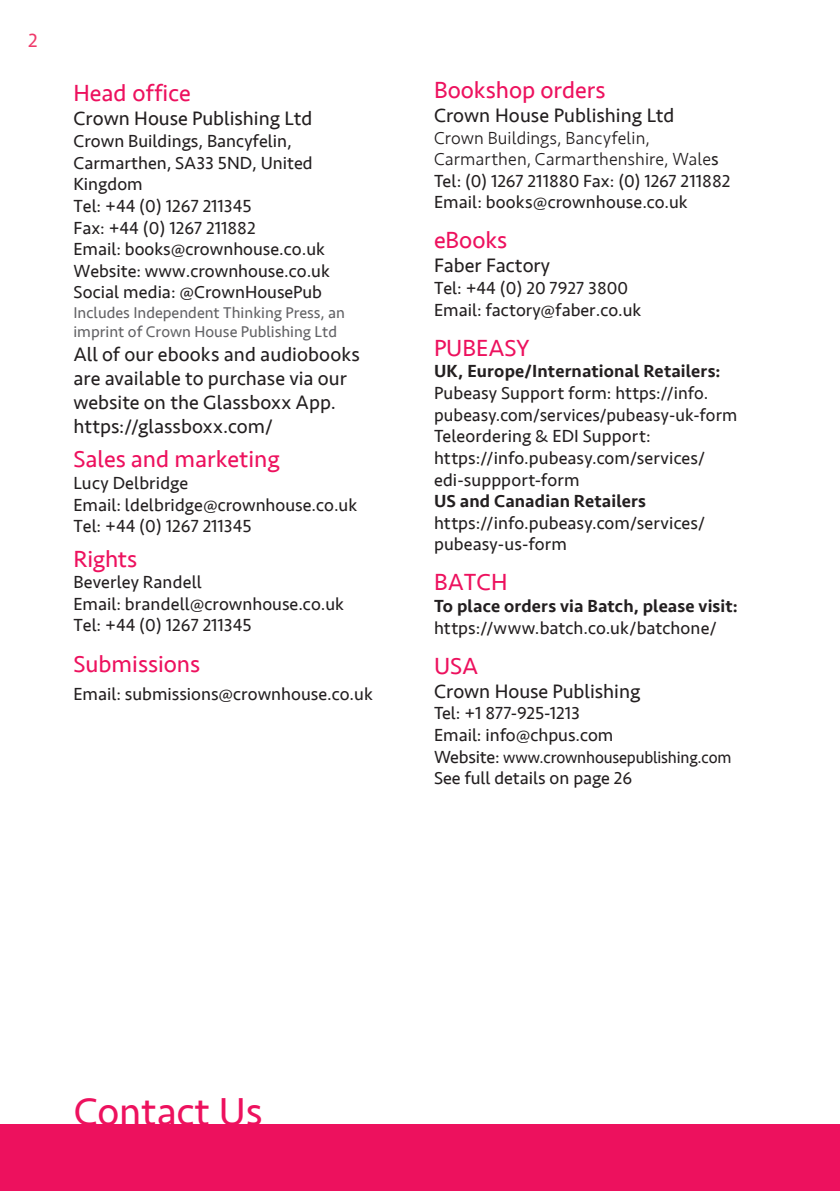
<style>
.page{position:relative;width:840px;height:1191px;background:#fff}
.page>*{position:absolute;margin:0;border:0;box-sizing:border-box;transform-origin:0 0}
.t1{font:40px "Seravek";color:#ed115e}
.t2{font:24px "Seravek";color:#ed115e}
.t3{font:20px/24px "Seravek";color:#231f20}
.t4{font:20px "Seravek";color:#ef3b6b}
.t5{font:18px/21.6px "Seravek";color:#231f20}
.t6{font:500 18px "Seravek";letter-spacing:.005em;color:#231f20}
.t7{font:17px "Seravek";letter-spacing:-.01em;color:#231f20;scale:.96 1}
.t8{font:16px/19.2px "Seravek";color:#636366}
.s1{font-weight:300}
.s2{font-size:18px}
</style>
<div class="page">
<div style="left:0;top:1124px;width:839px;height:67px;background:#ed115e"></div>
<p class="t4" style="left:28px;top:25px;width:11px">2</p>
<h2 class="t2" style="left:73px;top:75px;width:119px">Head office</h2>
<p class="t3" style="left:73px;top:107px;width:240px">Crown House Publishing Ltd</p>
<p class="t5" style="left:73px;top:130px;width:258px">Crown Buildings, Bancyfelin,<br>Carmarthen, SA33 5ND, United<br>Kingdom<br>Tel: +44 (0) 1267 211345<br>Fax: +44 (0) 1267 211882<br>Email: books@crownhouse.co.uk<br>Website: www.crownhouse.co.uk<br>Social media: @CrownHousePub</p>
<p class="t8" style="left:73px;top:302px;width:273px">Includes Independent Thinking Press, an imprint of Crown House Publishing Ltd</p>
<p class="t3" style="left:73px;top:342px;width:288px">All of our ebooks and audiobooks are available to purchase via our website on the Glassboxx App. https://glassboxx.com/</p>
<h2 class="t2" style="left:73px;top:441px;width:208px">Sales and marketing</h2>
<p class="t5" style="left:73px;top:472px;width:285px">Lucy Delbridge<br>Email: ldelbridge@crownhouse.co.uk<br>Tel: +44 (0) 1267 211345</p>
<h2 class="t2" style="left:73px;top:540px;width:65px">Rights</h2>
<p class="t5" style="left:73px;top:571px;width:272px">Beverley Randell<br>Email: brandell@crownhouse.co.uk<br>Tel: +44 (0) 1267 211345</p>
<h2 class="t2" style="left:73px;top:645px;width:128px">Submissions</h2>
<p class="t5" style="left:73px;top:683px;width:301px">Email: submissions@crownhouse.co.uk</p>
<h2 class="t2" style="left:434px;top:71px;width:173px">Bookshop orders</h2>
<p class="t3" style="left:434px;top:103px;width:242px">Crown House Publishing Ltd</p>
<p class="t5" style="left:434px;top:127px;width:298px"><span class="s1">Crown Buildings, Bancyfelin, Carmarthen, Carmarthenshire, Wale</span>s Tel: (0) 1267 211880 Fax: (0) 1267 211882<br>Email: books@crownhouse.co.uk</p>
<h2 class="t2" style="left:434px;top:222px;width:75px">eBooks</h2>
<p class="t3" style="left:434px;top:254px;width:117px">Faber Factory</p>
<p class="t5" style="left:434px;top:277px;width:209px">Tel: +44 (0) 20 7927 3800<br>Email: factory@faber.co.uk</p>
<h2 class="t2" style="left:434px;top:329px;width:97px">PUBEASY</h2>
<p class="t6" style="left:434px;top:360px;width:288px">UK, Europe/International Retailers:</p>
<p class="t5" style="left:434px;top:382px;width:305px">Pubeasy Support form: https://info. pubeasy.com/services/pubeasy-uk-form Teleordering &amp; EDI Support: https://info.pubeasy.com/services/ edi-suppport-form</p>
<p class="t6" style="left:434px;top:490px;width:213px">US and Canadian Retailers</p>
<p class="t5" style="left:434px;top:512px;width:273px">https://info.pubeasy.com/services/ pubeasy-us-form</p>
<h2 class="t2" style="left:434px;top:564px;width:75px">BATCH</h2>
<p class="t6" style="left:434px;top:595px;width:305px">To place orders via Batch, please visit:</p>
<p class="t5" style="left:434px;top:617px;width:284px">https://www.batch.co.uk/batchone/</p>
<h2 class="t2" style="left:434px;top:647px;width:46px">USA</h2>
<p class="t3" style="left:434px;top:679px;width:208px">Crown House Publishing</p>
<p class="t5" style="left:434px;top:702px;width:181px">Tel: +1 877-925-1213<br>Email: info@chpus.com</p>
<p class="t7" style="left:434px;top:744px;width:311px"><span class="s2">Website:</span> www.crownhousepublishing.com</p>
<p class="t5" style="left:434px;top:767px;width:200px">See full details on page 26</p>
<h1 class="t1" style="left:74px;top:1080px;width:190px">Contact Us</h1>
</div>
